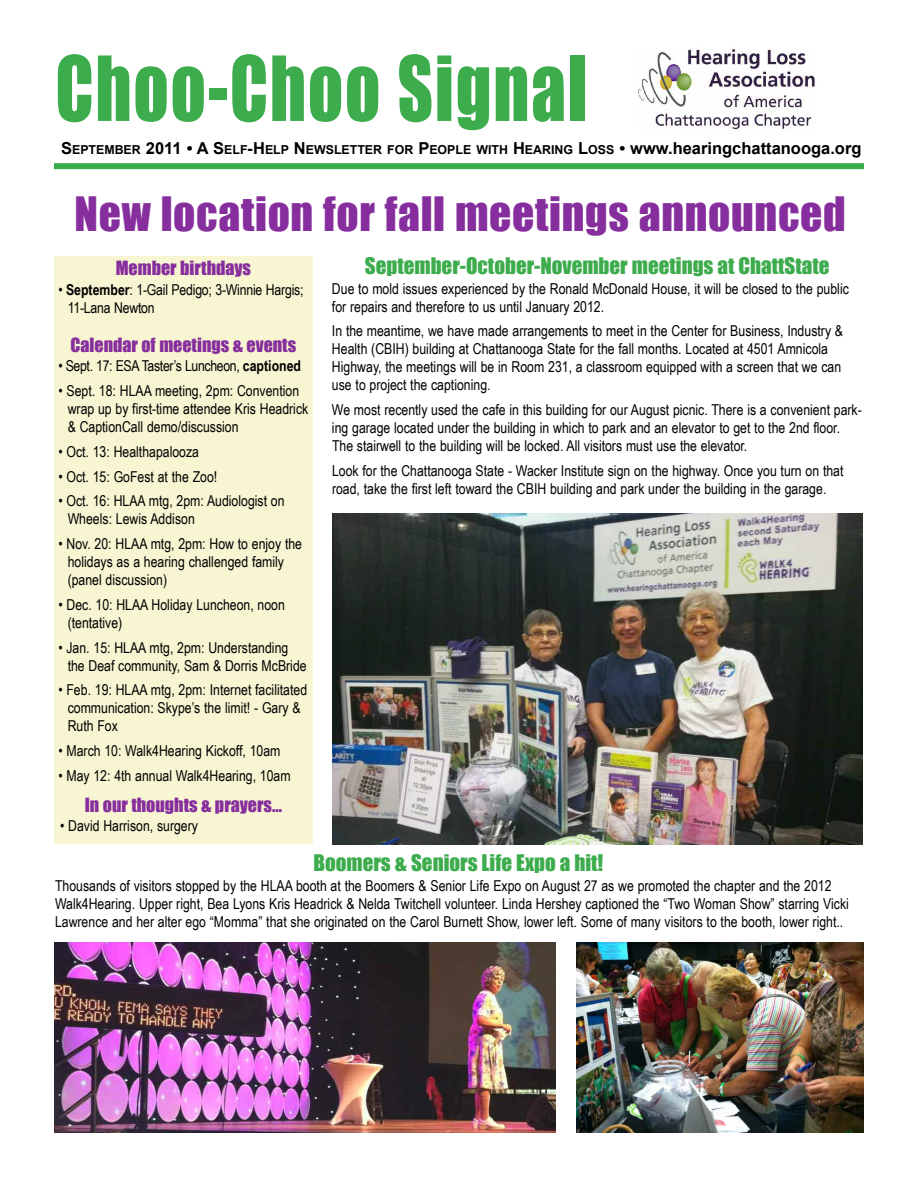
<style>
.page{position:relative;width:918px;height:1188px;background:#fff}
.page>*{position:absolute;margin:0;border:0;box-sizing:border-box;transform-origin:0 0}
.t1{font:82.8px "Impact";letter-spacing:.025em;color:#3dac4d;scale:.83 1}
.t2{font:43.5px "Impact";letter-spacing:.015em;color:#862e9d}
.t3{font:21px "Impact";color:#3dac4d}
.t4{font:18px "Impact";color:#862e9d}
.t5{font:15px/18px "Arial Narrow";color:#000}
.t6{font:15px "Arial Narrow";letter-spacing:-.025em;color:#000}
.t7{font:700 12.3px "Arial";color:#000}
.s1{font-size:16.5px}
.s2{font-weight:700}
</style>
<div class="page">
<div style="left:54px;top:163px;width:810px;height:6px;background:#3dac4d"></div>
<img style="left:638px;top:47px;width:177px;height:83px">
<div style="left:54px;top:256px;width:259px;height:588px;background:#f8f5d2"></div>
<img style="left:54px;top:942px;width:501px;height:190px">
<img style="left:333px;top:513px;width:530px;height:332px">
<img style="left:576px;top:943px;width:288px;height:190px">
<h1 class="t1" style="left:55px;top:37px;width:642px">Choo-Choo Signal</h1>
<p class="t7" style="left:61px;top:143px;width:802px"><span class="s1">S</span>EPTEMBER <span class="s1">2011 • A S</span>ELF<span class="s1">-H</span>ELP <span class="s1">N</span>EWSLETTER FOR <span class="s1">P</span>EOPLE WITH <span class="s1">H</span>EARING <span class="s1">L</span>OSS <span class="s1">• WWW.HEARINGCHATTANOOGA.ORG</span></p>
<h2 class="t2" style="left:75px;top:188px;width:773px">New location for fall meetings announced</h2>
<p class="t4" style="left:116px;top:257px;width:137px">Member birthdays</p>
<p class="t5" style="left:68px;top:280px;width:237px;text-indent:-9px">• <span class="s2">September</span>: 1-Gail Pedigo; 3-Winnie Hargis;<br>11-Lana Newton</p>
<p class="t4" style="left:71px;top:333px;width:227px">Calendar of meetings &amp; events</p>
<p class="t6" style="left:58px;top:357px;width:244px">• Sept. 17: ESA Taster’s Luncheon, <span class="s2">captioned</span></p>
<p class="t5" style="left:68px;top:382px;width:242px;text-indent:-9px">• Sept. 18: HLAA meeting, 2pm: Convention wrap up by first-time attendee Kris Headrick &amp; CaptionCall demo/discussion</p>
<p class="t5" style="left:58px;top:442px;width:142px">• Oct. 13: Healthapalooza</p>
<p class="t5" style="left:58px;top:467px;width:160px">• Oct. 15: GoFest at the Zoo!</p>
<p class="t5" style="left:68px;top:492px;width:218px;text-indent:-9px">• Oct. 16: HLAA mtg, 2pm: Audiologist on<br>Wheels: Lewis Addison</p>
<p class="t5" style="left:68px;top:535px;width:236px;text-indent:-9px">• Nov. 20: HLAA mtg, 2pm: How to enjoy the holidays as a hearing challenged family (panel discussion)</p>
<p class="t5" style="left:68px;top:595px;width:219px;text-indent:-9px">• Dec. 10: HLAA Holiday Luncheon, noon (tentative)</p>
<p class="t5" style="left:68px;top:638px;width:241px;text-indent:-9px">• Jan. 15: HLAA mtg, 2pm: Understanding the Deaf community, Sam &amp; Dorris McBride</p>
<p class="t5" style="left:68px;top:681px;width:241px;text-indent:-9px">• Feb. 19: HLAA mtg, 2pm: Internet facilitated communication: Skype’s the limit! - Gary &amp;<br>Ruth Fox</p>
<p class="t5" style="left:58px;top:742px;width:224px">• March 10: Walk4Hearing Kickoff, 10am</p>
<p class="t5" style="left:58px;top:766px;width:234px">• May 12: 4th annual Walk4Hearing, 10am</p>
<p class="t4" style="left:85px;top:793px;width:199px">In our thoughts &amp; prayers...</p>
<p class="t5" style="left:60px;top:817px;width:139px">• David Harrison, surgery</p>
<h3 class="t3" style="left:365px;top:253px;width:466px">September-October-November meetings at ChattState</h3>
<p class="t5" style="left:332px;top:279px;width:518px">Due to mold issues experienced by the Ronald McDonald House, it will be closed to the public for repairs and therefore to us until January 2012.</p>
<p class="t5" style="left:332px;top:322px;width:513px">In the meantime, we have made arrangements to meet in the Center for Business, Industry &amp; Health (CBIH) building at Chattanooga State for the fall months. Located at 4501 Amnicola Highway, the meetings will be in Room 231, a classroom equipped with a screen that we can use to project the captioning.</p>
<p class="t5" style="left:332px;top:401px;width:531px">We most recently used the cafe in this building for our August picnic. There is a convenient park&shy;ing garage located under the building in which to park and an elevator to get to the 2nd floor.<br>The stairwell to the building will be locked. All visitors must use the elevator.</p>
<p class="t5" style="left:332px;top:462px;width:513px">Look for the Chattanooga State - Wacker Institute sign on the highway. Once you turn on that road, take the first left toward the CBIH building and park under the building in the garage.</p>
<h3 class="t3" style="left:313px;top:850px;width:291px">Boomers &amp; Seniors Life Expo a hit!</h3>
<p class="t5" style="left:55px;top:876px;width:795px">Thousands of visitors stopped by the HLAA booth at the Boomers &amp; Senior Life Expo on August 27 as we promoted the chapter and the 2012<br>Walk4Hearing. Upper right, Bea Lyons Kris Headrick &amp; Nelda Twitchell volunteer. Linda Hershey captioned the “Two Woman Show” starring Vicki<br>Lawrence and her alter ego “Momma” that she originated on the Carol Burnett Show, lower left. Some of many visitors to the booth, lower right..</p>
</div>
